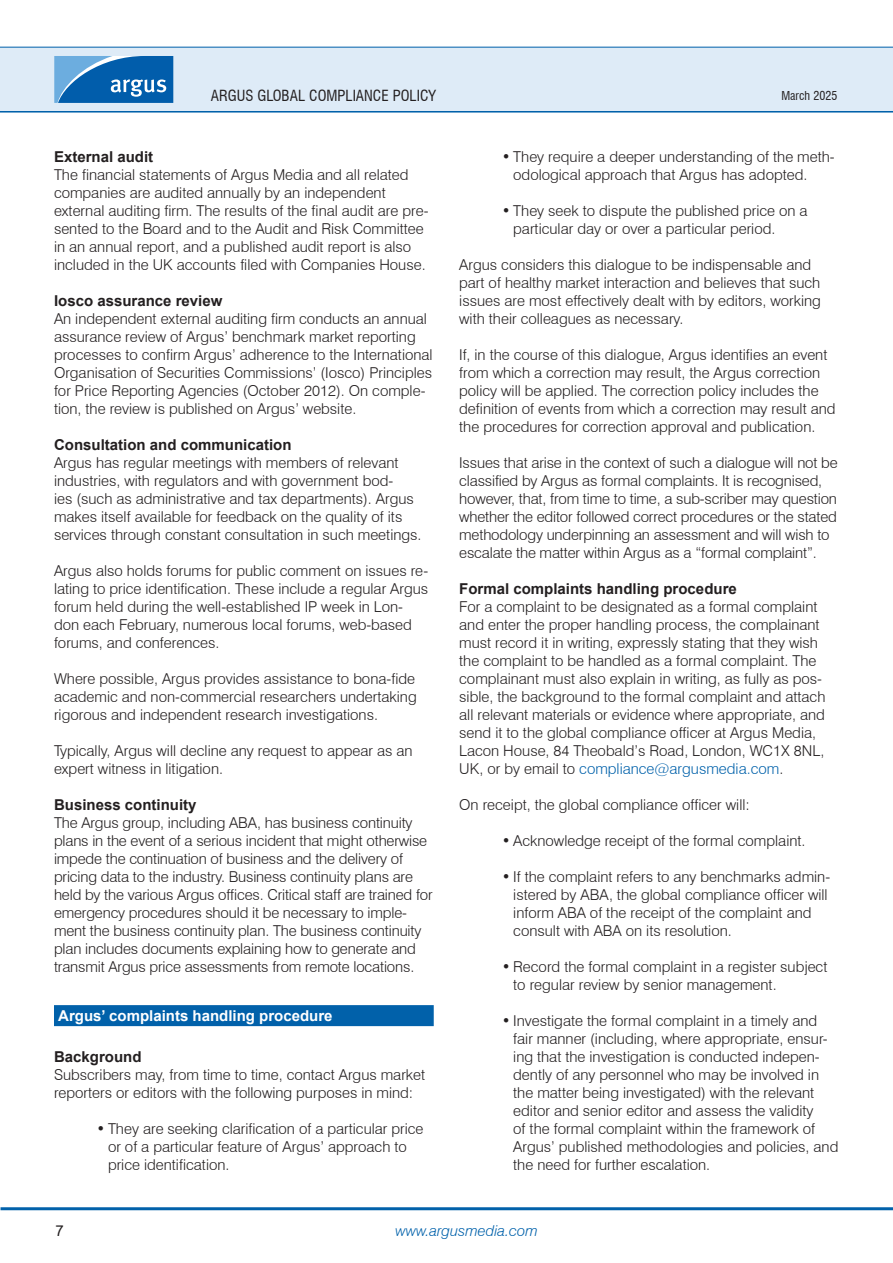
<style>
.page{position:relative;width:893px;height:1263px;background:#fff}
.page>*{position:absolute;margin:0;border:0;box-sizing:border-box;transform-origin:0 0}
.Body_Text{font:300 15px/18px "Swiss 721 BT";color:#231f20}
.SubSectionHeader{font:700 15px "Arial";color:#231f20}
.Blue_Bar_Header{font:700 15px "Arial";color:#fff}
.t1{font:condensed 15px "Swiss 721 BT";color:#231f20}
.t2{font:italic 300 15px "Swiss 721 BT";color:#0161aa}
.t3{font:15px "Arial";color:#231f20}
.t4{font:condensed 12px "Swiss 721 BT";color:#231f20}
.s1{color:#0161aa}
</style>
<div class="page">
<hr style="left:0;top:110px;width:893px;height:3px;background:#0161aa">
<div style="left:0;top:47px;width:893px;height:64px;background:#deebf7"></div>
<hr style="left:0;top:47px;width:893px;height:1px;background:#0161aa">
<svg style="left:54px;top:56px;width:119px;height:47px"></svg>
<hr style="left:1px;top:1207px;width:892px;height:3px;background:#0161aa">
<div style="left:54px;top:1005px;width:380px;height:21px;background:#0161aa"></div>
<p class="t1" style="left:211px;top:86px;width:227px">ARGUS GLOBAL COMPLIANCE POLICY</p>
<p class="SubSectionHeader" style="left:54px;top:146px;width:101px">External audit</p>
<p class="Body_Text" style="left:54px;top:166px;width:376px">The financial statements of Argus Media and all related companies are audited annually by an independent external auditing firm. The results of the final audit are pre&shy;sented to the Board and to the Audit and Risk Committee in an annual report, and a published audit report is also included in the UK accounts filed with Companies House.</p>
<p class="SubSectionHeader" style="left:54px;top:290px;width:170px">Iosco assurance review</p>
<p class="Body_Text" style="left:54px;top:310px;width:380px">An independent external auditing firm conducts an annual assurance review of Argus’ benchmark market reporting processes to confirm Argus’ adherence to the International Organisation of Securities Commissions’ (Iosco) Principles for Price Reporting Agencies (October 2012). On comple&shy;tion, the review is published on Argus’ website.</p>
<p class="SubSectionHeader" style="left:54px;top:434px;width:239px">Consultation and communication</p>
<p class="Body_Text" style="left:54px;top:454px;width:369px">Argus has regular meetings with members of relevant industries, with regulators and with government bod-<br>ies (such as administrative and tax departments). Argus makes itself available for feedback on the quality of its services through constant consultation in such meetings.</p>
<p class="Body_Text" style="left:54px;top:562px;width:376px">Argus also holds forums for public comment on issues re&shy;lating to price identification. These include a regular Argus forum held during the well-established IP week in Lon&shy;don each February, numerous local forums, web-based forums, and conferences.</p>
<p class="Body_Text" style="left:54px;top:670px;width:364px;text-align:justify">Where possible, Argus provides assistance to bona-fide academic and non-commercial researchers undertaking rigorous and independent research investigations.</p>
<p class="Body_Text" style="left:54px;top:742px;width:360px">Typically, Argus will decline any request to appear as an expert witness in litigation.</p>
<p class="SubSectionHeader" style="left:54px;top:794px;width:144px">Business continuity</p>
<p class="Body_Text" style="left:54px;top:814px;width:380px">The Argus group, including ABA, has business continuity plans in the event of a serious incident that might otherwise impede the continuation of business and the delivery of pricing data to the industry. Business continuity plans are held by the various Argus offices. Critical staff are trained for emergency procedures should it be necessary to imple&shy;ment the business continuity plan. The business continuity plan includes documents explaining how to generate and transmit Argus price assessments from remote locations.</p>
<p class="Blue_Bar_Header" style="left:58px;top:1005px;width:276px">Argus’ complaints handling procedure</p>
<p class="SubSectionHeader" style="left:54px;top:1046px;width:89px">Background</p>
<p class="Body_Text" style="left:54px;top:1066px;width:373px">Subscribers may, from time to time, contact Argus market reporters or editors with the following purposes in mind:</p>
<p class="Body_Text" style="left:108px;top:1120px;width:317px;text-indent:-11px">• They are seeking clarification of a particular price or of a particular feature of Argus’ approach to price identification.</p>
<p class="t4" style="left:781px;top:88px;width:58px">March 2025</p>
<p class="Body_Text" style="left:513px;top:148px;width:323px;text-indent:-11px">• They require a deeper understanding of the meth&shy;odological approach that Argus has adopted.</p>
<p class="Body_Text" style="left:513px;top:202px;width:296px;text-indent:-11px">• They seek to dispute the published price on a particular day or over a particular period.</p>
<p class="Body_Text" style="left:459px;top:256px;width:363px">Argus considers this dialogue to be indispensable and part of healthy market interaction and believes that such issues are most effectively dealt with by editors, working with their colleagues as necessary.</p>
<p class="Body_Text" style="left:459px;top:346px;width:378px">If, in the course of this dialogue, Argus identifies an event from which a correction may result, the Argus correction policy will be applied. The correction policy includes the definition of events from which a correction may result and the procedures for correction approval and publication.</p>
<p class="Body_Text" style="left:459px;top:454px;width:380px">Issues that arise in the context of such a dialogue will not be classified by Argus as formal complaints. It is recognised, however, that, from time to time, a sub-scriber may question whether the editor followed correct procedures or the stated methodology underpinning an assessment and will wish to escalate the matter within Argus as a “formal complaint”.</p>
<p class="SubSectionHeader" style="left:459px;top:578px;width:279px">Formal complaints handling procedure</p>
<p class="Body_Text" style="left:459px;top:598px;width:368px">For a complaint to be designated as a formal complaint and enter the proper handling process, the complainant must record it in writing, expressly stating that they wish the complaint to be handled as a formal complaint. The complainant must also explain in writing, as fully as pos&shy;sible, the background to the formal complaint and attach all relevant materials or evidence where appropriate, and send it to the global compliance officer at Argus Media, Lacon House, 84 Theobald’s Road, London, WC1X 8NL, UK, or by email to <span class="s1">compliance@argusmedia.com</span>.</p>
<p class="Body_Text" style="left:459px;top:796px;width:292px">On receipt, the global compliance officer will:</p>
<p class="Body_Text" style="left:502px;top:832px;width:305px">• Acknowledge receipt of the formal complaint.</p>
<p class="Body_Text" style="left:513px;top:868px;width:319px;text-indent:-11px">• If the complaint refers to any benchmarks admin&shy;istered by ABA, the global compliance officer will inform ABA of the receipt of the complaint and consult with ABA on its resolution.</p>
<p class="Body_Text" style="left:513px;top:958px;width:316px;text-indent:-11px">• Record the formal complaint in a register subject to regular review by senior management.</p>
<p class="Body_Text" style="left:513px;top:1012px;width:327px;text-indent:-11px">• Investigate the formal complaint in a timely and fair manner (including, where appropriate, ensur&shy;ing that the investigation is conducted indepen&shy;dently of any personnel who may be involved in the matter being investigated) with the relevant editor and senior editor and assess the validity<br>of the formal complaint within the framework of Argus’ published methodologies and policies, and the need for further escalation.</p>
<p class="t3" style="left:55px;top:1220px;width:10px">7</p>
<p class="t2" style="left:395px;top:1221px;width:144px">www.argusmedia.com</p>
</div>
